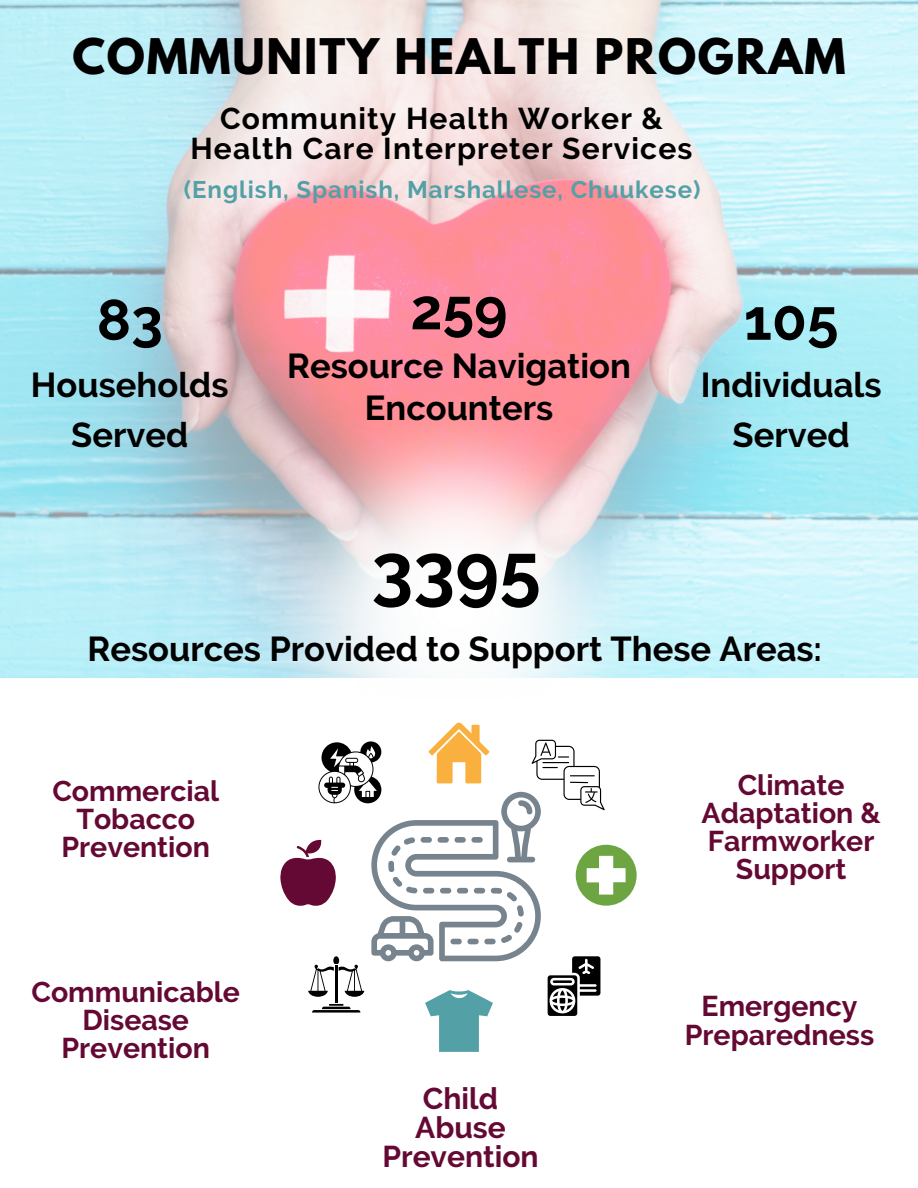
<style>
.page{position:relative;width:918px;height:1188px;background:#fff}
.page>*{position:absolute;margin:0;border:0;box-sizing:border-box;transform-origin:0 0}
.t1{font:700 75px "Raleway";color:#000}
.t2{font:700 57px "Raleway";color:#000}
.t3{font:700 43.5px "League Spartan";letter-spacing:.04em;color:#000}
.t4{font:700 34.5px/49.5px "Raleway";color:#000;text-align:center}
.t5{font:700 30px/30.3px "Raleway";letter-spacing:.04em;color:#000;text-align:center}
.t6{font:700 30px/29.2px "Raleway";color:#640933;text-align:center}
.t7{font:700 28.5px/28.2px "Raleway";color:#640933;text-align:center}
.t8{font:700 24px "Raleway";letter-spacing:.04em;color:#53a1a6}
</style>
<div class="page">
<img style="left:0;top:0;width:918px;height:677px">
<svg style="left:280px;top:723px;width:356px;height:329px"></svg>
<img style="left:245px;top:396px;width:423px;height:282px">
<h2 class="t3" style="left:72px;top:35px;width:775px">COMMUNITY HEALTH PROGRAM</h2>
<p class="t5" style="left:190px;top:103px;width:504px">Community Health Worker &amp;<br>Health Care Interpreter Services</p>
<h1 class="t8" style="left:184px;top:176px;width:518px">(English, Spanish, Marshallese, Chuukese)</h1>
<h4 class="t2" style="left:97px;top:286px;width:68px">83</h4>
<h4 class="t4" style="left:31px;top:360px;width:199px">Households<br>Served</h4>
<h3 class="t2" style="left:410px;top:276px;width:99px">259</h3>
<h3 class="t4" style="left:287px;top:344px;width:345px;line-height:42.8px">Resource Navigation<br>Encounters</h3>
<h4 class="t2" style="left:744px;top:286px;width:96px">105</h4>
<h4 class="t4" style="left:701px;top:360px;width:182px">Individuals<br>Served</h4>
<h4 class="t1" style="left:371px;top:526px;width:171px">3395</h4>
<p class="t4" style="left:88px;top:624px;width:736px">Resources Provided to Support These Areas:</p>
<h3 class="t7" style="left:52px;top:777px;width:168px">Commercial<br>Tobacco<br>Prevention</h3>
<p class="t7" style="left:32px;top:978px;width:210px">Communicable<br>Disease<br>Prevention</p>
<p class="t6" style="left:382px;top:1084px;width:158px">Child<br>Abuse<br>Prevention</p>
<h3 class="t7" style="left:702px;top:771px;width:181px">Climate<br>Adaptation &amp;<br>Farmworker<br>Support</h3>
<h3 class="t7" style="left:685px;top:992px;width:191px">Emergency<br>Preparedness</h3>
</div>
